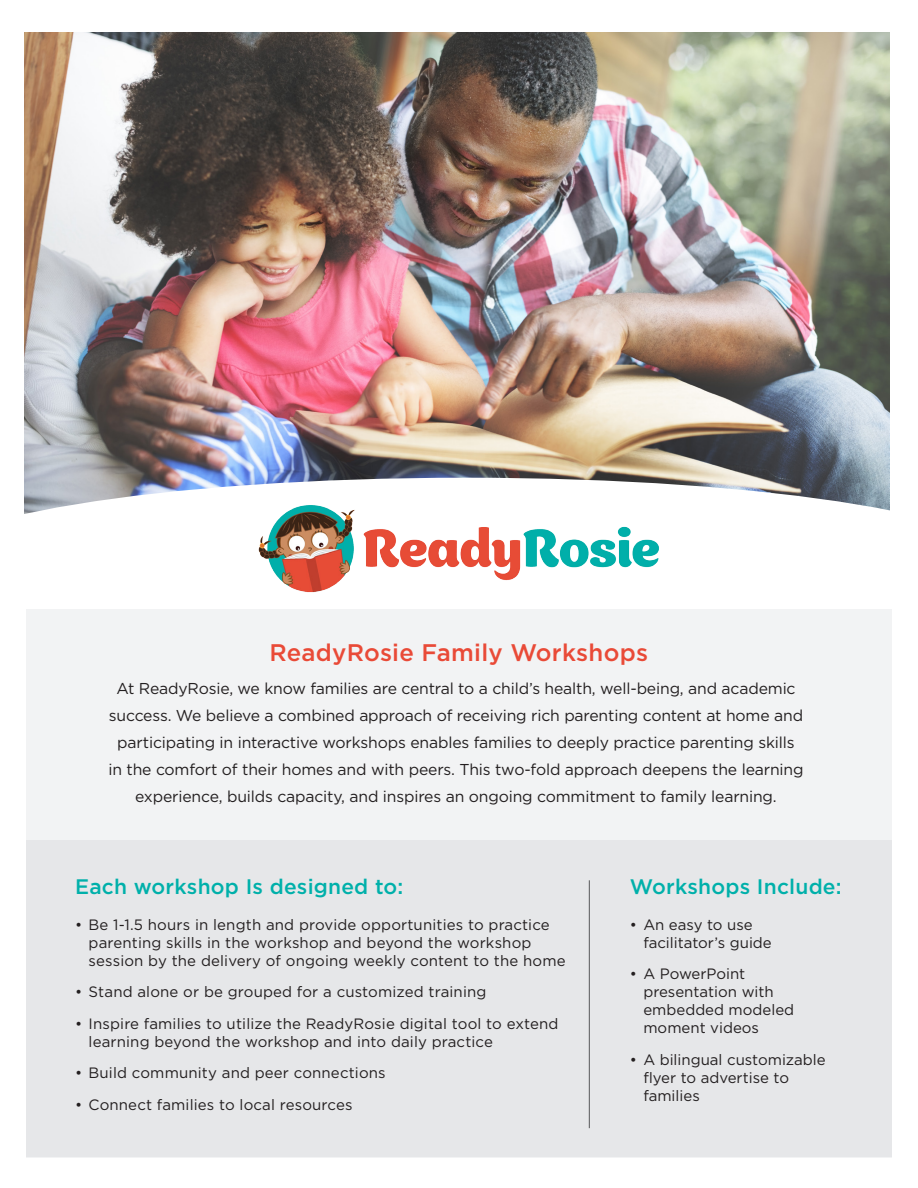
<style>
.page{position:relative;width:918px;height:1188px;background:#fff}
.page>*{position:absolute;margin:0;border:0;box-sizing:border-box;transform-origin:0 0}
.t1{font:500 24px "Gotham";letter-spacing:.01em;color:#e94a37}
.t2{font:500 21px "Gotham";letter-spacing:.01em;color:#00b0aa}
.t3{font:15.75px/27px "Gotham";letter-spacing:-.01em;color:#231f20;text-align:center}
.t4{font:15px/18px "Gotham";letter-spacing:.01em;color:#231f20}
</style>
<div class="page">
<img style="left:24px;top:33px;width:866px;height:445px">
<svg style="left:24px;top:478px;width:866px;height:182px"></svg>
<div style="left:27px;top:609px;width:865px;height:548px;background:#f2f3f4"></div>
<div style="left:27px;top:840px;width:865px;height:317px;background:#e6e7e9"></div>
<img style="left:246px;top:490px;width:427px;height:117px">
<hr style="left:589px;top:880px;width:1px;height:248px;background:#57585a">
<p class="t1" style="left:269px;top:637px;width:380px">ReadyRosie Family Workshops</p>
<p class="t3" style="left:108px;top:675px;width:697px">At ReadyRosie, we know families are central to a child’s health, well-being, and academic success. We believe a combined approach of receiving rich parenting content at home and participating in interactive workshops enables families to deeply practice parenting skills<br>in the comfort of their homes and with peers. This two-fold approach deepens the learning experience, builds capacity, and inspires an ongoing commitment to family learning.</p>
<p class="t2" style="left:75px;top:873px;width:330px">Each workshop Is designed to:</p>
<p class="t2" style="left:630px;top:873px;width:213px">Workshops Include:</p>
<p class="t4" style="left:89px;top:915px;width:479px;text-indent:-14px">• Be 1-1.5 hours in length and provide opportunities to practice parenting skills in the workshop and beyond the workshop session by the delivery of ongoing weekly content to the home</p>
<p class="t4" style="left:75px;top:983px;width:413px">• Stand alone or be grouped for a customized training</p>
<p class="t4" style="left:89px;top:1014px;width:471px;text-indent:-14px">• Inspire families to utilize the ReadyRosie digital tool to extend learning beyond the workshop and into daily practice</p>
<p class="t4" style="left:75px;top:1064px;width:312px">• Build community and peer connections</p>
<p class="t4" style="left:75px;top:1095px;width:279px">• Connect families to local resources</p>
<p class="t4" style="left:643px;top:915px;width:130px;text-indent:-14px">• An easy to use facilitator’s guide</p>
<p class="t4" style="left:643px;top:965px;width:152px;text-indent:-14px">• A PowerPoint presentation with embedded modeled moment videos</p>
<p class="t4" style="left:643px;top:1050px;width:184px;text-indent:-14px">• A bilingual customizable flyer to advertise to families</p>
</div>
